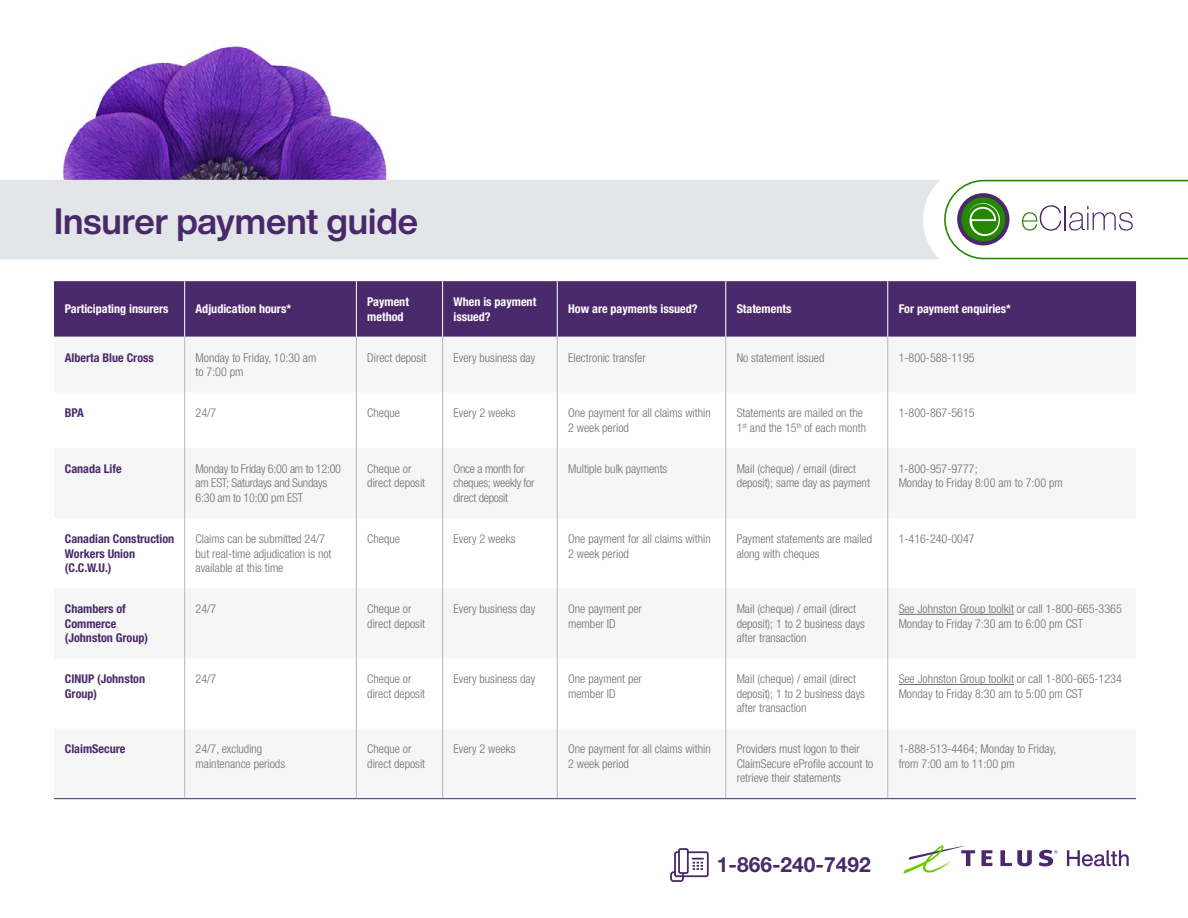
<style>
.page{position:relative;width:1188px;height:918px;background:#fff}
.page>*{position:absolute;margin:0;border:0;box-sizing:border-box;transform-origin:0 0}
.t1{font:700 36px "Helvetica Now Display";color:#4a296b}
.t2{font:700 21px "Helvetica Neue LT Std";color:#4a296b}
.t3{font:300 condensed 12.15px/14.5px "Helvetica Neue LT Std";color:#6c6e74}
.t4{font:700 condensed 12.15px/14.5px "Helvetica Neue LT Std";color:#4a296b}
.t5{font:700 condensed 12.15px/14.5px "Helvetica Neue LT Std";color:#fff}
.t6{font:300 condensed 12.15px/14.5px "Helvetica Neue LT Std";letter-spacing:-.02em;color:#6c6e74}
</style>
<div class="page">
<img style="left:62px;top:46px;width:325px;height:134px">
<div style="left:0;top:180px;width:940px;height:79px;background:#e3e6e8"></div>
<svg style="left:944px;top:180px;width:244px;height:79px"></svg>
<div style="left:54px;top:281px;width:1082px;height:56px;background:#4a296b"></div>
<svg style="left:185px;top:337px;width:829px;height:461px;fill:#f6f6f6"></svg>
<hr style="left:184px;top:281px;width:1px;height:56px;background:#fff">
<hr style="left:356px;top:281px;width:1px;height:56px;background:#fff">
<hr style="left:442px;top:281px;width:1px;height:56px;background:#fff">
<hr style="left:557px;top:281px;width:1px;height:56px;background:#fff">
<hr style="left:726px;top:281px;width:1px;height:56px;background:#fff">
<hr style="left:888px;top:281px;width:1px;height:56px;background:#fff">
<hr style="left:184px;top:337px;width:1px;height:55px;background:#b6b7b9">
<hr style="left:356px;top:337px;width:1px;height:55px;background:#b6b7b9">
<hr style="left:442px;top:337px;width:1px;height:55px;background:#b6b7b9">
<hr style="left:557px;top:337px;width:1px;height:55px;background:#b6b7b9">
<hr style="left:726px;top:337px;width:1px;height:55px;background:#b6b7b9">
<hr style="left:888px;top:337px;width:1px;height:55px;background:#b6b7b9">
<hr style="left:184px;top:392px;width:1px;height:56px;background:#b6b7b9">
<hr style="left:356px;top:392px;width:1px;height:56px;background:#b6b7b9">
<hr style="left:442px;top:392px;width:1px;height:56px;background:#b6b7b9">
<hr style="left:557px;top:392px;width:1px;height:56px;background:#b6b7b9">
<hr style="left:726px;top:392px;width:1px;height:56px;background:#b6b7b9">
<hr style="left:888px;top:392px;width:1px;height:56px;background:#b6b7b9">
<hr style="left:184px;top:448px;width:1px;height:70px;background:#b6b7b9">
<hr style="left:356px;top:448px;width:1px;height:70px;background:#b6b7b9">
<hr style="left:442px;top:448px;width:1px;height:70px;background:#b6b7b9">
<hr style="left:557px;top:448px;width:1px;height:70px;background:#b6b7b9">
<hr style="left:726px;top:448px;width:1px;height:70px;background:#b6b7b9">
<hr style="left:888px;top:448px;width:1px;height:70px;background:#b6b7b9">
<hr style="left:184px;top:518px;width:1px;height:70px;background:#b6b7b9">
<hr style="left:356px;top:518px;width:1px;height:70px;background:#b6b7b9">
<hr style="left:442px;top:518px;width:1px;height:70px;background:#b6b7b9">
<hr style="left:557px;top:518px;width:1px;height:70px;background:#b6b7b9">
<hr style="left:726px;top:518px;width:1px;height:70px;background:#b6b7b9">
<hr style="left:888px;top:518px;width:1px;height:70px;background:#b6b7b9">
<hr style="left:184px;top:588px;width:1px;height:70px;background:#b6b7b9">
<hr style="left:356px;top:588px;width:1px;height:70px;background:#b6b7b9">
<hr style="left:442px;top:588px;width:1px;height:70px;background:#b6b7b9">
<hr style="left:557px;top:588px;width:1px;height:70px;background:#b6b7b9">
<hr style="left:726px;top:588px;width:1px;height:70px;background:#b6b7b9">
<hr style="left:888px;top:588px;width:1px;height:70px;background:#b6b7b9">
<hr style="left:184px;top:658px;width:1px;height:71px;background:#b6b7b9">
<hr style="left:356px;top:658px;width:1px;height:71px;background:#b6b7b9">
<hr style="left:442px;top:658px;width:1px;height:71px;background:#b6b7b9">
<hr style="left:557px;top:658px;width:1px;height:71px;background:#b6b7b9">
<hr style="left:726px;top:658px;width:1px;height:71px;background:#b6b7b9">
<hr style="left:888px;top:658px;width:1px;height:71px;background:#b6b7b9">
<hr style="left:184px;top:729px;width:1px;height:69px;background:#b6b7b9">
<hr style="left:356px;top:729px;width:1px;height:69px;background:#b6b7b9">
<hr style="left:442px;top:729px;width:1px;height:69px;background:#b6b7b9">
<hr style="left:557px;top:729px;width:1px;height:69px;background:#b6b7b9">
<hr style="left:726px;top:729px;width:1px;height:69px;background:#b6b7b9">
<hr style="left:888px;top:729px;width:1px;height:69px;background:#b6b7b9">
<hr style="left:54px;top:798px;width:131px;height:1px;background:#4a296b">
<hr style="left:185px;top:798px;width:171px;height:1px;background:#4a296b">
<hr style="left:356px;top:798px;width:87px;height:1px;background:#4a296b">
<hr style="left:443px;top:798px;width:114px;height:1px;background:#4a296b">
<hr style="left:557px;top:798px;width:169px;height:1px;background:#4a296b">
<hr style="left:726px;top:798px;width:162px;height:1px;background:#4a296b">
<hr style="left:888px;top:798px;width:248px;height:1px;background:#4a296b">
<hr style="left:899px;top:614px;width:115px;height:1px;background:#6c6e74">
<hr style="left:899px;top:684px;width:115px;height:1px;background:#6c6e74">
<svg style="left:670px;top:848px;width:39px;height:34px"></svg>
<svg style="left:981px;top:850px;width:11px;height:16px"></svg>
<svg style="left:1000px;top:850px;width:32px;height:16px"></svg>
<svg style="left:903px;top:845px;width:72px;height:29px"></svg>
<svg style="left:1039px;top:850px;width:18px;height:16px"></svg>
<svg style="left:1067px;top:850px;width:62px;height:16px"></svg>
<p class="t1" style="left:54px;top:197px;width:366px">Insurer payment guide</p>
<p class="t5" style="left:65px;top:302px;width:105px">Participating insurers</p>
<p class="t5" style="left:196px;top:302px;width:97px">Adjudication hours*</p>
<p class="t5" style="left:367px;top:294px;width:43px">Payment method</p>
<p class="t5" style="left:454px;top:294px;width:84px">When is payment issued?</p>
<p class="t5" style="left:568px;top:302px;width:131px">How are payments issued?</p>
<p class="t5" style="left:737px;top:302px;width:56px">Statements</p>
<p class="t5" style="left:899px;top:302px;width:114px">For payment enquiries*</p>
<p class="t4" style="left:65px;top:350px;width:91px">Alberta Blue Cross</p>
<p class="t3" style="left:196px;top:350px;width:122px">Monday to Friday, 10:30 am to 7:00 pm</p>
<p class="t3" style="left:367px;top:350px;width:60px">Direct deposit</p>
<p class="t3" style="left:454px;top:350px;width:83px">Every business day</p>
<p class="t3" style="left:568px;top:350px;width:79px">Electronic transfer</p>
<p class="t3" style="left:737px;top:350px;width:89px">No statement issued</p>
<p class="t3" style="left:899px;top:350px;width:78px">1-800-588-1195</p>
<p class="t4" style="left:65px;top:405px;width:21px">BPA</p>
<p class="t3" style="left:196px;top:406px;width:22px">24/7</p>
<p class="t3" style="left:367px;top:406px;width:34px">Cheque</p>
<p class="t3" style="left:454px;top:406px;width:63px">Every 2 weeks</p>
<p class="t3" style="left:568px;top:406px;width:144px">One payment for all claims within<br>2 week period</p>
<p class="t3" style="left:737px;top:406px;width:131px">Statements are mailed on the<br>1<sup>st</sup> and the 15<sup>th</sup> of each month</p>
<p class="t3" style="left:899px;top:406px;width:78px">1-800-867-5615</p>
<p class="t4" style="left:65px;top:461px;width:58px">Canada Life</p>
<p class="t6" style="left:196px;top:461px;width:147px">Monday to Friday 6:00 am to 12:00 am EST; Saturdays and Sundays<br>6:30 am to 10:00 pm EST</p>
<p class="t3" style="left:367px;top:461px;width:59px">Cheque or direct deposit</p>
<p class="t6" style="left:454px;top:461px;width:83px">Once a month for cheques; weekly for direct deposit</p>
<p class="t3" style="left:568px;top:461px;width:101px">Multiple bulk payments</p>
<p class="t3" style="left:737px;top:461px;width:135px">Mail (cheque) / email (direct deposit); same day as payment</p>
<p class="t3" style="left:899px;top:461px;width:166px">1-800-957-9777;<br>Monday to Friday 8:00 am to 7:00 pm</p>
<p class="t4" style="left:65px;top:531px;width:111px">Canadian Construction<br>Workers Union (C.C.W.U.)</p>
<p class="t3" style="left:196px;top:531px;width:137px">Claims can be submitted 24/7 but real-time adjudication is not available at this time</p>
<p class="t3" style="left:367px;top:531px;width:34px">Cheque</p>
<p class="t3" style="left:454px;top:531px;width:63px">Every 2 weeks</p>
<p class="t3" style="left:568px;top:531px;width:144px">One payment for all claims within<br>2 week period</p>
<p class="t3" style="left:737px;top:531px;width:137px">Payment statements are mailed along with cheques</p>
<p class="t3" style="left:899px;top:531px;width:78px">1-416-240-0047</p>
<p class="t4" style="left:65px;top:601px;width:85px">Chambers of<br>Commerce (Johnston Group)</p>
<p class="t3" style="left:196px;top:601px;width:22px">24/7</p>
<p class="t3" style="left:367px;top:601px;width:59px">Cheque or direct deposit</p>
<p class="t3" style="left:454px;top:601px;width:83px">Every business day</p>
<p class="t3" style="left:568px;top:601px;width:75px">One payment per member ID</p>
<p class="t3" style="left:737px;top:601px;width:130px">Mail (cheque) / email (direct deposit); 1 to 2 business days after transaction</p>
<p class="t3" style="left:899px;top:601px;width:225px">See Johnston Group toolkit or call 1-800-665-3365<br>Monday to Friday 7:30 am to 6:00 pm CST</p>
<p class="t4" style="left:65px;top:671px;width:82px">CINUP (Johnston<br>Group)</p>
<p class="t3" style="left:196px;top:672px;width:22px">24/7</p>
<p class="t3" style="left:367px;top:672px;width:59px">Cheque or direct deposit</p>
<p class="t3" style="left:454px;top:672px;width:83px">Every business day</p>
<p class="t3" style="left:568px;top:672px;width:75px">One payment per member ID</p>
<p class="t3" style="left:737px;top:672px;width:130px">Mail (cheque) / email (direct deposit); 1 to 2 business days after transaction</p>
<p class="t3" style="left:899px;top:672px;width:225px">See Johnston Group toolkit or call 1-800-665-1234<br>Monday to Friday 8:30 am to 5:00 pm CST</p>
<p class="t4" style="left:65px;top:742px;width:62px">ClaimSecure</p>
<p class="t3" style="left:196px;top:742px;width:91px">24/7, excluding maintenance periods</p>
<p class="t3" style="left:367px;top:742px;width:59px">Cheque or direct deposit</p>
<p class="t3" style="left:454px;top:742px;width:63px">Every 2 weeks</p>
<p class="t3" style="left:568px;top:742px;width:144px">One payment for all claims within<br>2 week period</p>
<p class="t3" style="left:737px;top:742px;width:138px">Providers must logon to their<br>ClaimSecure eProfile account to retrieve their statements</p>
<p class="t3" style="left:899px;top:742px;width:159px">1-888-513-4464; Monday to Friday, from 7:00 am to 11:00 pm</p>
<h2 class="t2" style="left:717px;top:852px;width:156px">1-866-240-7492</h2>
</div>
